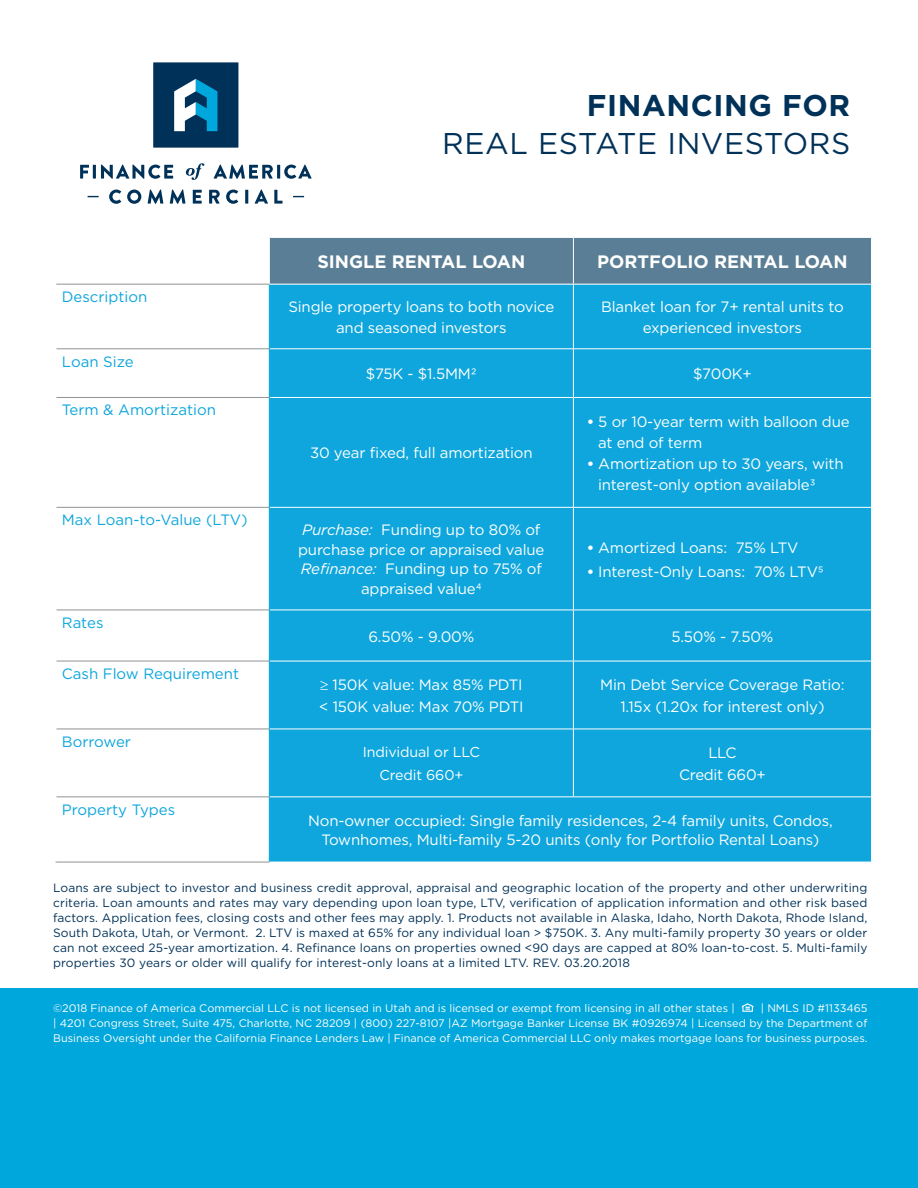
<style>
.page{position:relative;width:918px;height:1188px;background:#fff}
.page>*{position:absolute;margin:0;border:0;box-sizing:border-box;transform-origin:0 0}
.t1{font:30px "Gotham";letter-spacing:.02em;color:#003158}
.t2{font:700 30px "Gotham";letter-spacing:.02em;color:#003158}
.t3{font:700 18px "Gotham";color:#fff}
.t4{font:15px/21px "Gotham";letter-spacing:-.01em;color:#fff;text-align:center}
.t5{font:15px "Gotham";color:#0ea6dc}
.t6{font:14.25px/22.5px "Gotham";letter-spacing:-.01em;color:#fff;text-align:center}
.t7{font:12px/15px "Gotham";letter-spacing:.01em;color:#003158;text-align:justify}
.t8{font:10.95px/15px "Gotham";color:#fff;text-align:justify}
.s1{font-style:italic}
.s2{font-weight:700}
</style>
<div class="page">
<div style="left:0;top:988px;width:918px;height:200px;background:#00a7dc"></div>
<svg style="left:80px;top:165px;width:9px;height:14px"></svg>
<hr style="left:93px;top:165px;width:3px;height:14px;background:#003158">
<svg style="left:101px;top:165px;width:72px;height:14px"></svg>
<svg style="left:214px;top:165px;width:59px;height:14px"></svg>
<hr style="left:277px;top:165px;width:3px;height:14px;background:#003158">
<svg style="left:284px;top:165px;width:28px;height:14px"></svg>
<svg style="left:186px;top:163px;width:18px;height:17px"></svg>
<div style="left:153px;top:62px;width:85px;height:86px;background:#003158"></div>
<svg style="left:174px;top:79px;width:43px;height:52px"></svg>
<svg style="left:109px;top:190px;width:12px;height:14px"></svg>
<svg style="left:127px;top:190px;width:14px;height:14px"></svg>
<svg style="left:148px;top:190px;width:15px;height:14px"></svg>
<svg style="left:170px;top:190px;width:16px;height:14px"></svg>
<svg style="left:193px;top:190px;width:9px;height:14px"></svg>
<svg style="left:209px;top:190px;width:11px;height:14px"></svg>
<svg style="left:226px;top:190px;width:12px;height:14px"></svg>
<hr style="left:245px;top:190px;width:3px;height:14px;background:#003158">
<svg style="left:255px;top:190px;width:13px;height:14px"></svg>
<svg style="left:274px;top:190px;width:9px;height:14px"></svg>
<svg style="left:742px;top:1003px;width:11px;height:9px"></svg>
<div style="left:270px;top:238px;width:601px;height:46px;background:#5a7e96"></div>
<div style="left:270px;top:285px;width:601px;height:577px;background:#0ea6dc"></div>
<hr style="left:573px;top:238px;width:1px;height:46px;background:#fff">
<hr style="left:270px;top:348px;width:303px;height:1px;background:#fff">
<hr style="left:573px;top:348px;width:299px;height:1px;background:#fff">
<hr style="left:270px;top:397px;width:303px;height:1px;background:#fff">
<hr style="left:573px;top:397px;width:299px;height:1px;background:#fff">
<hr style="left:270px;top:507px;width:303px;height:1px;background:#fff">
<hr style="left:573px;top:507px;width:299px;height:1px;background:#fff">
<hr style="left:270px;top:610px;width:303px;height:1px;background:#fff">
<hr style="left:573px;top:610px;width:299px;height:1px;background:#fff">
<hr style="left:573px;top:285px;width:1px;height:63px;background:#fff">
<hr style="left:573px;top:349px;width:1px;height:48px;background:#fff">
<hr style="left:573px;top:398px;width:1px;height:109px;background:#fff">
<hr style="left:573px;top:508px;width:1px;height:102px;background:#fff">
<hr style="left:573px;top:610px;width:1px;height:51px;background:#fff">
<hr style="left:573px;top:661px;width:1px;height:68px;background:#fff">
<hr style="left:573px;top:729px;width:1px;height:67px;background:#fff">
<hr style="left:270px;top:661px;width:303px;height:1px;background:#fff">
<hr style="left:573px;top:661px;width:299px;height:1px;background:#fff">
<hr style="left:56px;top:348px;width:213px;height:1px;background:#909294">
<hr style="left:56px;top:397px;width:213px;height:1px;background:#909294">
<hr style="left:56px;top:507px;width:213px;height:1px;background:#909294">
<hr style="left:56px;top:610px;width:213px;height:1px;background:#909294">
<hr style="left:56px;top:661px;width:213px;height:1px;background:#909294">
<hr style="left:56px;top:729px;width:213px;height:1px;background:#909294">
<hr style="left:56px;top:796px;width:213px;height:1px;background:#909294">
<hr style="left:56px;top:862px;width:213px;height:1px;background:#909294">
<hr style="left:56px;top:284px;width:1px;height:65px;background:#fff">
<hr style="left:56px;top:397px;width:1px;height:110px;background:#fff">
<hr style="left:56px;top:507px;width:1px;height:103px;background:#fff">
<hr style="left:56px;top:610px;width:1px;height:51px;background:#fff">
<hr style="left:56px;top:661px;width:1px;height:68px;background:#fff">
<hr style="left:56px;top:729px;width:1px;height:68px;background:#fff">
<hr style="left:56px;top:284px;width:213px;height:1px;background:#909294">
<hr style="left:269px;top:285px;width:1px;height:64px;background:#00a7dc">
<hr style="left:269px;top:349px;width:1px;height:48px;background:#00a7dc">
<hr style="left:269px;top:397px;width:1px;height:110px;background:#00a7dc">
<hr style="left:269px;top:507px;width:1px;height:103px;background:#00a7dc">
<hr style="left:269px;top:610px;width:1px;height:51px;background:#00a7dc">
<hr style="left:269px;top:661px;width:1px;height:68px;background:#00a7dc">
<hr style="left:269px;top:729px;width:1px;height:68px;background:#00a7dc">
<hr style="left:269px;top:797px;width:1px;height:65px;background:#00a7dc">
<hr style="left:270px;top:729px;width:303px;height:1px;background:#fff">
<hr style="left:573px;top:729px;width:299px;height:1px;background:#fff">
<hr style="left:270px;top:796px;width:303px;height:1px;background:#fff">
<hr style="left:573px;top:796px;width:299px;height:1px;background:#fff">
<h1 class="t2" style="left:587px;top:86px;width:265px">FINANCING FOR</h1>
<h1 class="t1" style="left:442px;top:124px;width:410px">REAL ESTATE INVESTORS</h1>
<p class="t5" style="left:62px;top:287px;width:87px">Description</p>
<p class="t5" style="left:62px;top:352px;width:73px">Loan Size</p>
<p class="t5" style="left:62px;top:401px;width:156px">Term &amp; Amortization</p>
<p class="t5" style="left:62px;top:510px;width:187px">Max Loan-to-Value (LTV)</p>
<p class="t5" style="left:62px;top:613px;width:43px">Rates</p>
<p class="t5" style="left:62px;top:664px;width:179px">Cash Flow Requirement</p>
<p class="t5" style="left:62px;top:732px;width:71px">Borrower</p>
<p class="t5" style="left:62px;top:800px;width:115px">Property Types</p>
<h2 class="t3" style="left:317px;top:250px;width:209px">SINGLE RENTAL LOAN</h2>
<h2 class="t3" style="left:597px;top:250px;width:252px">PORTFOLIO RENTAL LOAN</h2>
<p class="t4" style="left:288px;top:296px;width:268px">Single property loans to both novice and seasoned investors</p>
<p class="t4" style="left:601px;top:296px;width:244px">Blanket loan for 7+ rental units to experienced investors</p>
<p class="t4" style="left:366px;top:363px;width:112px">$75K - $1.5MM2</p>
<p class="t4" style="left:693px;top:363px;width:60px">$700K+</p>
<p class="t4" style="left:310px;top:442px;width:224px">30 year fixed, full amortization</p>
<p class="t4" style="left:298px;top:520px;width:248px;line-height:19.5px"><span class="s1">Purchase:</span> Funding up to 80% of purchase price or appraised value<br><span class="s1">Refinance:</span> Funding up to 75% of appraised value4</p>
<p class="t4" style="left:598px;top:411px;width:253px;text-align:left;text-indent:-11px"><span class="s2">•</span> 5 or 10-year term with balloon due at end of term</p>
<p class="t4" style="left:598px;top:453px;width:247px;text-align:left;text-indent:-11px"><span class="s2">•</span> Amortization up to 30 years, with interest-only option available3</p>
<p class="t4" style="left:587px;top:536px;width:213px"><span class="s2">•</span> Amortized Loans: 75% LTV</p>
<p class="t4" style="left:587px;top:561px;width:238px"><span class="s2">•</span> Interest-Only Loans: 70% LTV5</p>
<p class="t4" style="left:368px;top:625px;width:107px">6.50% - 9.00%</p>
<p class="t4" style="left:671px;top:625px;width:104px">5.50% - 7.50%</p>
<p class="t4" style="left:319px;top:673px;width:206px;line-height:22.5px;text-align:left">≥ 150K value: Max 85% PDTI &lt; 150K value: Max 70% PDTI</p>
<p class="t4" style="left:600px;top:673px;width:246px;line-height:22.5px">Min Debt Service Coverage Ratio:<br>1.15x (1.20x for interest only)</p>
<p class="t6" style="left:363px;top:741px;width:119px">Individual or LLC<br>Credit 660+</p>
<p class="t4" style="left:679px;top:741px;width:88px;line-height:22.5px">LLC<br>Credit 660+</p>
<p class="t4" style="left:308px;top:810px;width:526px;line-height:19.5px">Non-owner occupied: Single family residences, 2-4 family units, Condos,<br>Townhomes, Multi-family 5-20 units (only for Portfolio Rental Loans)</p>
<p class="t7" style="left:53px;top:880px;width:816px">Loans are subject to investor and business credit approval, appraisal and geographic location of the property and other underwriting criteria. Loan amounts and rates may vary depending upon loan type, LTV, verification of application information and other risk based factors. Application fees, closing costs and other fees may apply. 1. Products not available in Alaska, Idaho, North Dakota, Rhode Island, South Dakota, Utah, or Vermont. 2. LTV is maxed at 65% for any individual loan &gt; $750K. 3. Any multi-family property 30 years or older can not exceed 25-year amortization. 4. Refinance loans on properties owned &lt;90 days are capped at 80% loan-to-cost. 5. Multi-family properties 30 years or older will qualify for interest-only loans at a limited LTV. REV. 03.20.2018</p>
<p class="t8" style="left:53px;top:1000px;width:683px">©2018 Finance of America Commercial LLC is not licensed in Utah and is licensed or exempt from licensing in all other states |</p>
<p class="t8" style="left:53px;top:1000px;width:816px;text-indent:708px">| NMLS ID #1133465 | 4201 Congress Street, Suite 475, Charlotte, NC 28209 | (800) 227-8107 |AZ Mortgage Banker License BK #0926974 | Licensed by the Department of Business Oversight under the California Finance Lenders Law | Finance of America Commercial LLC only makes mortgage loans for business purposes.</p>
</div>
